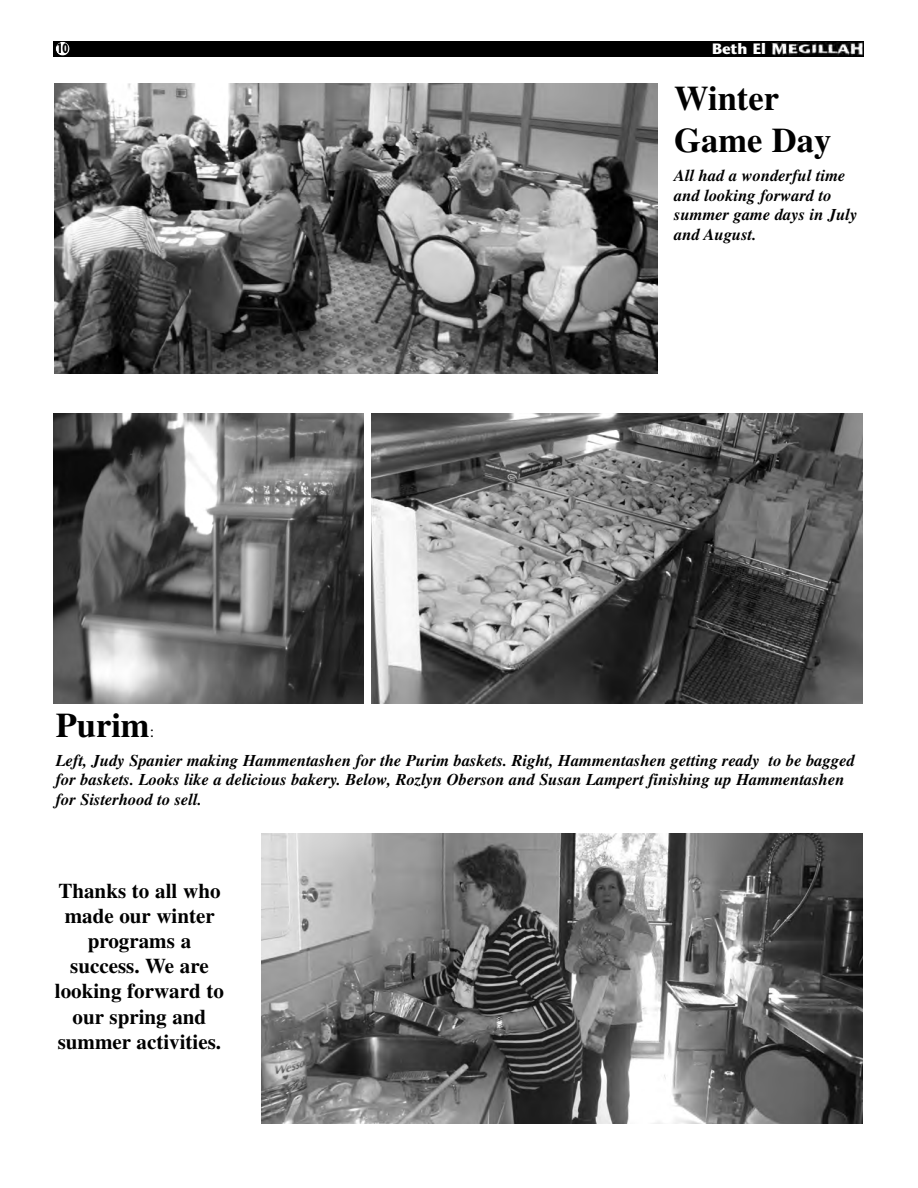
<style>
.page{position:relative;width:918px;height:1188px;background:#fff}
.page>*{position:absolute;margin:0;border:0;box-sizing:border-box;transform-origin:0 0}
.t1{font:700 34.5px/41.4px "Times";color:#000}
.t2{font:700 21px/25.2px "Times";color:#000;text-align:center}
.t3{font:italic 700 16.5px/19.8px "Times";color:#000}
.t4{font:700 15px "Stone Sans";color:#fff}
.t5{font:700 13.5px "Stone Sans";color:#000;scale:.7 1}
.s1{font-weight:400;font-size:16.5px}
</style>
<div class="page">
<div style="left:54px;top:41px;width:810px;height:16px;background:#000"></div>
<img style="left:771px;top:42px;width:93px;height:13px">
<div style="left:56px;top:42px;width:14px;height:14px;background:#fff;border-radius:50%"></div>
<div style="left:55px;top:41px;width:15px;height:15px;border:2px solid #000;border-radius:50%"></div>
<img style="left:54px;top:83px;width:603px;height:290px">
<img style="left:54px;top:413px;width:310px;height:291px">
<img style="left:371px;top:413px;width:492px;height:291px">
<img style="left:261px;top:833px;width:602px;height:291px">
<p class="t5" style="left:57px;top:43px;width:19px">10</p>
<p class="t4" style="left:712px;top:43px;width:55px">Beth El</p>
<h1 class="t1" style="left:674px;top:81px;width:159px">Winter<br>Game Day</h1>
<p class="t3" style="left:674px;top:167px;width:185px">All had a wonderful time and looking forward to summer game days in July and August.</p>
<h1 class="t1" style="left:56px;top:707px;width:100px">Purim<span class="s1">:</span></h1>
<p class="t3" style="left:56px;top:752px;width:801px">Left, Judy Spanier making Hammentashen for the Purim baskets. Right, Hammentashen getting ready to be bagged for baskets. Looks like a delicious bakery. Below, Rozlyn Oberson and Susan Lampert finishing up Hammentashen for Sisterhood to sell.</p>
<p class="t2" style="left:55px;top:880px;width:171px">Thanks to all who made our winter programs a success. We are looking forward to our spring and summer activities.</p>
</div>
